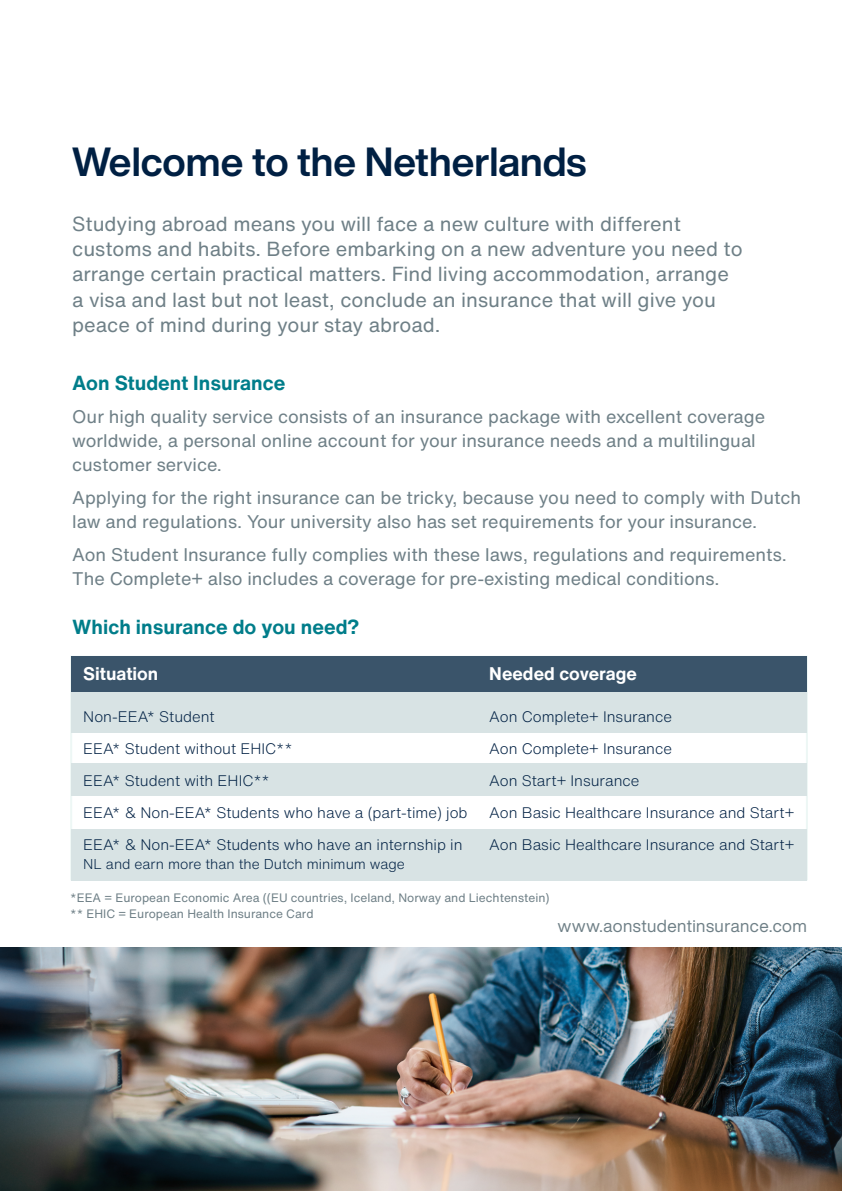
<style>
.page{position:relative;width:842px;height:1191px;background:#fff}
.page>*{position:absolute;margin:0;border:0;box-sizing:border-box;transform-origin:0 0}
.t1{font:700 40px "Helvetica Now Display";color:#002043}
.t2{font:20px/25.2px "Helvetica Now Text";color:#6f8087}
.t3{font:700 20px "Helvetica Now Text";color:#007d8a}
.t4{font:18px/24px "Helvetica Now Text";color:#6f8087}
.t5{font:700 18px "Helvetica Now Text";color:#fff}
.t6{font:17.2px "Helvetica Now Display";letter-spacing:.025em;color:#6f8087}
.t7{font:300 15px "Helvetica Now Text";color:#002043}
.t8{font:300 14px "Helvetica Now Text";color:#002043}
.t9{font:12px/16px "Helvetica Now Text";color:#6f8087}
</style>
<div class="page">
<img style="left:0;top:947px;width:842px;height:244px">
<div style="left:70px;top:655px;width:738px;height:225px;background:#fff;border:2px solid #edf7f5"></div>
<div style="left:71px;top:688px;width:736px;height:44px;background:#d8e3e4"></div>
<div style="left:71px;top:763px;width:736px;height:32px;background:#d8e3e4"></div>
<div style="left:71px;top:828px;width:736px;height:52px;background:#d8e3e4"></div>
<div style="left:71px;top:656px;width:736px;height:36px;background:#3a546a"></div>
<h1 class="t1" style="left:72px;top:135px;width:516px">Welcome to the Netherlands</h1>
<p class="t2" style="left:72px;top:211px;width:672px">Studying abroad means you will face a new culture with different customs and habits. Before embarking on a new adventure you need to arrange certain practical matters. Find living accommodation, arrange a visa and last but not least, conclude an insurance that will give you peace of mind during your stay abroad.</p>
<p class="t3" style="left:72px;top:369px;width:215px">Aon Student Insurance</p>
<p class="t4" style="left:72px;top:404px;width:694px">Our high quality service consists of an insurance package with excellent coverage worldwide, a personal online account for your insurance needs and a multilingual customer service.</p>
<p class="t4" style="left:72px;top:485px;width:730px">Applying for the right insurance can be tricky, because you need to comply with Dutch law and regulations. Your university also has set requirements for your insurance.</p>
<p class="t4" style="left:72px;top:542px;width:716px">Aon Student Insurance fully complies with these laws, regulations and requirements.<br>The Complete+ also includes a coverage for pre-existing medical conditions.</p>
<p class="t3" style="left:72px;top:613px;width:289px">Which insurance do you need?</p>
<p class="t5" style="left:83px;top:661px;width:77px">Situation</p>
<p class="t5" style="left:489px;top:661px;width:149px">Needed coverage</p>
<p class="t7" style="left:83px;top:706px;width:133px">Non-EEA* Student</p>
<p class="t7" style="left:489px;top:706px;width:184px">Aon Complete+ Insurance</p>
<p class="t7" style="left:83px;top:738px;width:211px">EEA* Student without EHIC**</p>
<p class="t7" style="left:489px;top:738px;width:184px">Aon Complete+ Insurance</p>
<p class="t7" style="left:83px;top:770px;width:188px">EEA* Student with EHIC**</p>
<p class="t7" style="left:489px;top:770px;width:152px">Aon Start+ Insurance</p>
<p class="t7" style="left:83px;top:802px;width:386px">EEA* &amp; Non-EEA* Students who have a (part-time) job</p>
<p class="t7" style="left:489px;top:802px;width:306px">Aon Basic Healthcare Insurance and Start+</p>
<p class="t7" style="left:83px;top:834px;width:381px">EEA* &amp; Non-EEA* Students who have an internship in</p>
<p class="t7" style="left:489px;top:834px;width:306px">Aon Basic Healthcare Insurance and Start+</p>
<p class="t8" style="left:83px;top:854px;width:323px">NL and earn more than the Dutch minimum wage</p>
<p class="t9" style="left:70px;top:890px;width:481px">*EEA = European Economic Area ((EU countries, Iceland, Norway and Liechtenstein) ** EHIC = European Health Insurance Card</p>
<p class="t6" style="left:558px;top:914px;width:251px">www.aonstudentinsurance.com</p>
</div>
